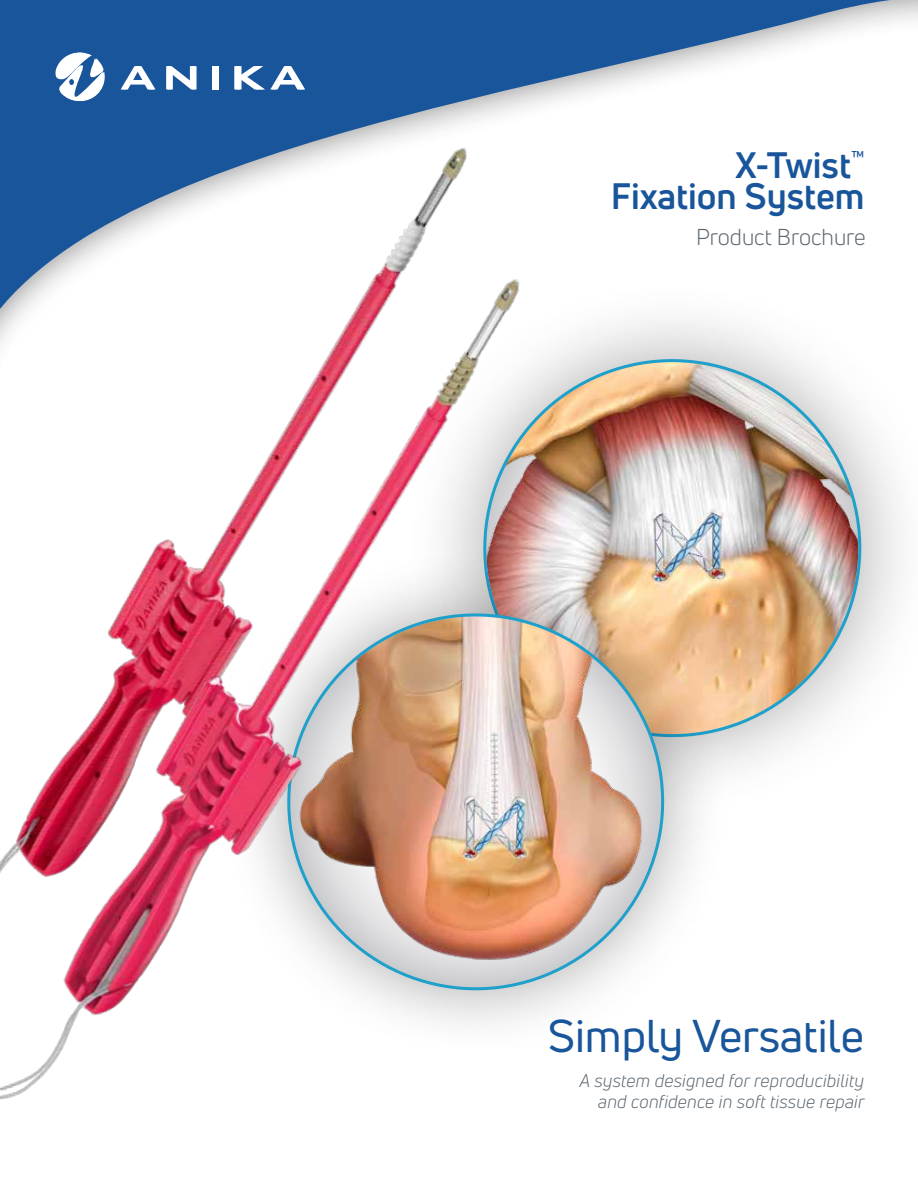
<style>
.page{position:relative;width:918px;height:1188px;background:#fff}
.page>*{position:absolute;margin:0;border:0;box-sizing:border-box;transform-origin:0 0}
.t1{font:45px "Uni Neue";color:#19559b}
.t2{font:700 36px/30.9px "Uni Neue";color:#19559b;text-align:right}
.t3{font:22.5px "Uni Neue";color:#5b6771}
.t4{font:italic 18px/21px "Uni Neue";letter-spacing:.015em;color:#5b6771;text-align:right}
</style>
<div class="page">
<svg style="left:797px;top:0;width:121px;height:43px"></svg>
<img style="left:797px;top:357px;width:92px;height:382px">
<img style="left:0;top:0;width:797px;height:935px">
<img style="left:0;top:257px;width:652px;height:843px">
<svg style="left:54px;top:53px;width:51px;height:48px"></svg>
<svg style="left:234px;top:66px;width:71px;height:23px"></svg>
<div style="left:212px;top:66px;width:6px;height:23px;background:#fff"></div>
<svg style="left:121px;top:66px;width:34px;height:23px"></svg>
<svg style="left:166px;top:66px;width:31px;height:23px"></svg>
<h2 class="t2" style="left:611px;top:149px;width:255px">X-Twist<sup>™<br></sup>Fixation System</h2>
<p class="t3" style="left:696px;top:223px;width:171px">Product Brochure</p>
<h1 class="t1" style="left:548px;top:1008px;width:318px">Simply Versatile</h1>
<p class="t4" style="left:580px;top:1070px;width:286px">A system designed for reproducibility and confidence in soft tissue repair</p>
</div>
